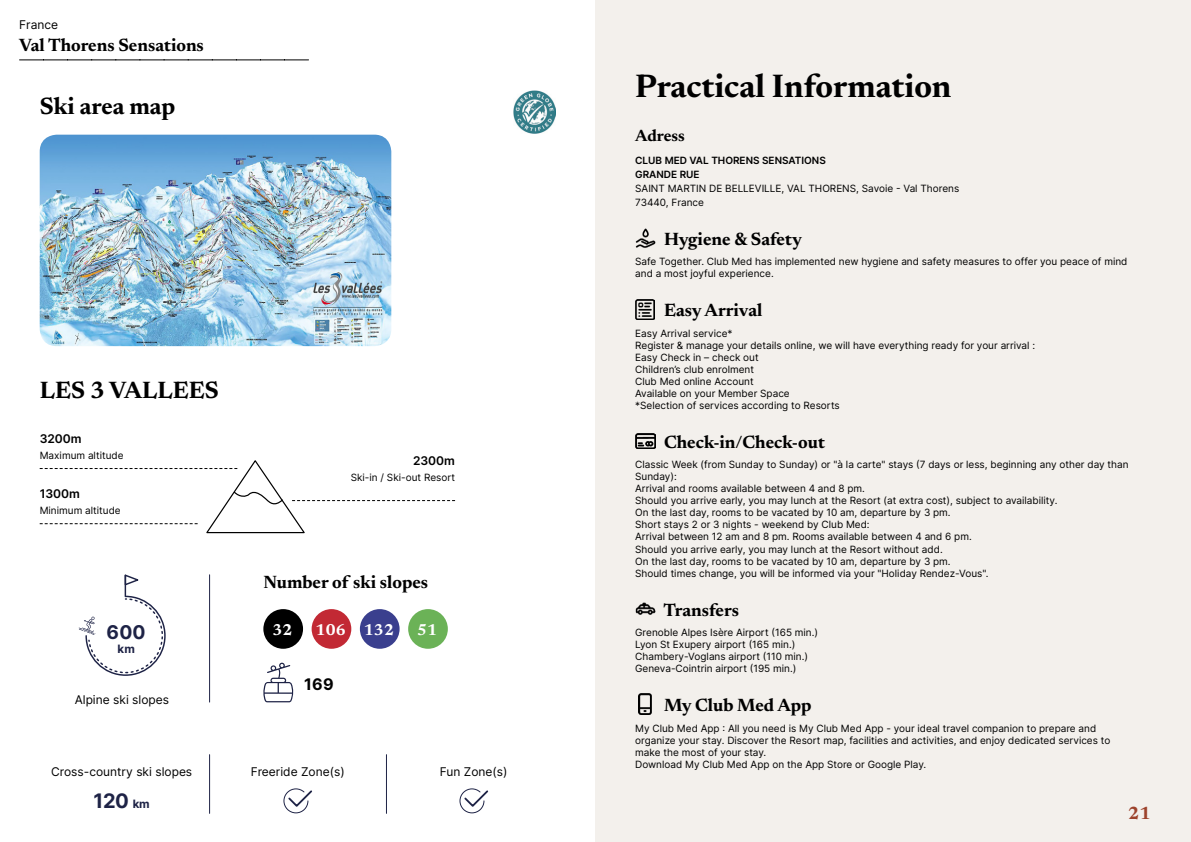
<style>
.page{position:relative;width:1191px;height:842px;background:#fff}
.page>*{position:absolute;margin:0;border:0;box-sizing:border-box;transform-origin:0 0}
.t1{font:700 33px "Newsreader 24 pt";color:#000}
.t2{font:700 24px "Newsreader 24 pt";color:#000}
.t3{font:700 20px "Inter";color:#1e2346}
.t4{font:700 19px "Inter";color:#1e2346}
.t5{font:700 18px "Newsreader 24 pt";color:#000}
.t6{font:700 18px "Newsreader 24 pt";color:#9d432c}
.t7{font:700 16.5px "Newsreader 24 pt";letter-spacing:-.005em;color:#000}
.t8{font:700 16px "Newsreader 24 pt";letter-spacing:.01em;color:#fff}
.t9{font:700 16px "Inter";color:#000}
.t10{font:12px "Inter";color:#000}
.t11{font:600 12px "Inter";color:#000}
.t12{font:700 11.5px "Inter";color:#1e2346}
.t13{font:10px/12px "Inter";color:#000}
.t14{font:600 10px/14px "Inter";color:#000}
.s1{font-size:11.5px}
</style>
<div class="page">
<div style="left:595px;top:0;width:596px;height:842px;background:#f3f0ec"></div>
<img style="left:40px;top:135px;width:351px;height:211px">
<svg style="left:20px;top:60px;width:288px;height:1px"></svg>
<img style="left:513px;top:91px;width:43px;height:42px">
<svg style="left:40px;top:460px;width:415px;height:74px"></svg>
<div style="left:263px;top:609px;width:40px;height:40px;background:#000;border-radius:50%"></div>
<div style="left:312px;top:609px;width:39px;height:40px;background:#c22934;border-radius:50%"></div>
<div style="left:360px;top:609px;width:39px;height:40px;background:#3a3f8e;border-radius:50%"></div>
<div style="left:408px;top:609px;width:40px;height:40px;background:#6bb257;border-radius:50%"></div>
<svg style="left:79px;top:574px;width:86px;height:101px"></svg>
<svg style="left:263px;top:663px;width:30px;height:39px"></svg>
<svg style="left:283px;top:788px;width:29px;height:26px"></svg>
<svg style="left:459px;top:788px;width:29px;height:26px"></svg>
<hr style="left:209px;top:755px;width:1px;height:58px;background:#1e2346">
<hr style="left:209px;top:575px;width:1px;height:127px;background:#1e2346">
<hr style="left:386px;top:755px;width:1px;height:58px;background:#1e2346">
<img style="left:635px;top:228px;width:20px;height:20px">
<img style="left:636px;top:299px;width:18px;height:20px">
<img style="left:635px;top:433px;width:20px;height:15px">
<img style="left:635px;top:602px;width:20px;height:13px">
<img style="left:638px;top:693px;width:14px;height:21px">
<p class="t10" style="left:19px;top:15px;width:40px">France</p>
<h3 class="t5" style="left:19px;top:32px;width:186px">Val Thorens Sensations</h3>
<h2 class="t2" style="left:40px;top:89px;width:137px">Ski area map</h2>
<h2 class="t2" style="left:40px;top:372px;width:181px">LES 3 VALLEES</h2>
<p class="t11" style="left:40px;top:430px;width:44px">3200m</p>
<p class="t13" style="left:40px;top:449px;width:85px">Maximum altitude</p>
<p class="t11" style="left:40px;top:485px;width:42px">1300m</p>
<p class="t13" style="left:40px;top:504px;width:82px">Minimum altitude</p>
<p class="t11" style="left:413px;top:452px;width:44px">2300m</p>
<p class="t13" style="left:351px;top:471px;width:106px">Ski-in / Ski-out Resort</p>
<h3 class="t5" style="left:263px;top:569px;width:166px">Number of ski slopes</h3>
<h3 class="t4" style="left:107px;top:618px;width:41px">600</h3>
<h3 class="t8" style="left:272px;top:618px;width:21px">32</h3>
<h3 class="t8" style="left:315px;top:618px;width:80px">106 132</h3>
<h3 class="t8" style="left:417px;top:618px;width:21px">51</h3>
<p class="t12" style="left:117px;top:640px;width:19px">km</p>
<p class="t10" style="left:75px;top:691px;width:96px">Alpine ski slopes</p>
<p class="t10" style="left:51px;top:762px;width:143px">Cross-country ski slopes</p>
<h3 class="t3" style="left:94px;top:786px;width:58px">120 <span class="s1">km</span></h3>
<h3 class="t9" style="left:304px;top:673px;width:31px">169</h3>
<p class="t10" style="left:251px;top:762px;width:95px">Freeride Zone(s)</p>
<p class="t10" style="left:440px;top:762px;width:69px">Fun Zone(s)</p>
<h1 class="t1" style="left:635px;top:62px;width:318px">Practical Information</h1>
<h3 class="t7" style="left:635px;top:124px;width:51px">Adress</h3>
<p class="t14" style="left:635px;top:153px;width:192px">CLUB MED VAL THORENS SENSATIONS<br>GRANDE RUE</p>
<p class="t13" style="left:635px;top:181px;width:325px;line-height:14px">SAINT MARTIN DE BELLEVILLE, VAL THORENS, Savoie - Val Thorens<br>73440, France</p>
<h3 class="t5" style="left:664px;top:226px;width:139px">Hygiene &amp; Safety</h3>
<p class="t13" style="left:635px;top:256px;width:494px">Safe Together. Club Med has implemented new hygiene and safety measures to offer you peace of mind and a most joyful experience.</p>
<h3 class="t5" style="left:664px;top:298px;width:100px">Easy Arrival</h3>
<p class="t13" style="left:635px;top:327px;width:401px">Easy Arrival service*<br>Register &amp; manage your details online, we will have everything ready for your arrival :<br>Easy Check in – check out<br>Children’s club enrolment<br>Club Med online Account<br>Available on your Member Space<br>*Selection of services according to Resorts</p>
<h3 class="t5" style="left:664px;top:429px;width:162px">Check-in/Check-out</h3>
<p class="t13" style="left:635px;top:459px;width:495px">Classic Week (from Sunday to Sunday) or "à la carte" stays (7 days or less, beginning any other day than Sunday):<br>Arrival and rooms available between 4 and 8 pm.<br>Should you arrive early, you may lunch at the Resort (at extra cost), subject to availability.<br>On the last day, rooms to be vacated by 10 am, departure by 3 pm.<br>Short stays 2 or 3 nights - weekend by Club Med:<br>Arrival between 12 am and 8 pm. Rooms available between 4 and 6 pm.<br>Should you arrive early, you may lunch at the Resort without add.<br>On the last day, rooms to be vacated by 10 am, departure by 3 pm.<br>Should times change, you will be informed via your "Holiday Rendez-Vous".</p>
<h3 class="t5" style="left:663px;top:597px;width:77px">Transfers</h3>
<p class="t13" style="left:635px;top:626px;width:184px">Grenoble Alpes Isère Airport (165 min.)<br>Lyon St Exupery airport (165 min.)<br>Chambery-Voglans airport (110 min.)<br>Geneva-Cointrin airport (195 min.)</p>
<h3 class="t5" style="left:664px;top:692px;width:149px">My Club Med App</h3>
<p class="t13" style="left:635px;top:722px;width:477px">My Club Med App : All you need is My Club Med App - your ideal travel companion to prepare and organize your stay. Discover the Resort map, facilities and activities, and enjoy dedicated services to make the most of your stay.<br>Download My Club Med App on the App Store or Google Play.</p>
<h3 class="t6" style="left:1128px;top:800px;width:24px">21</h3>
</div>
